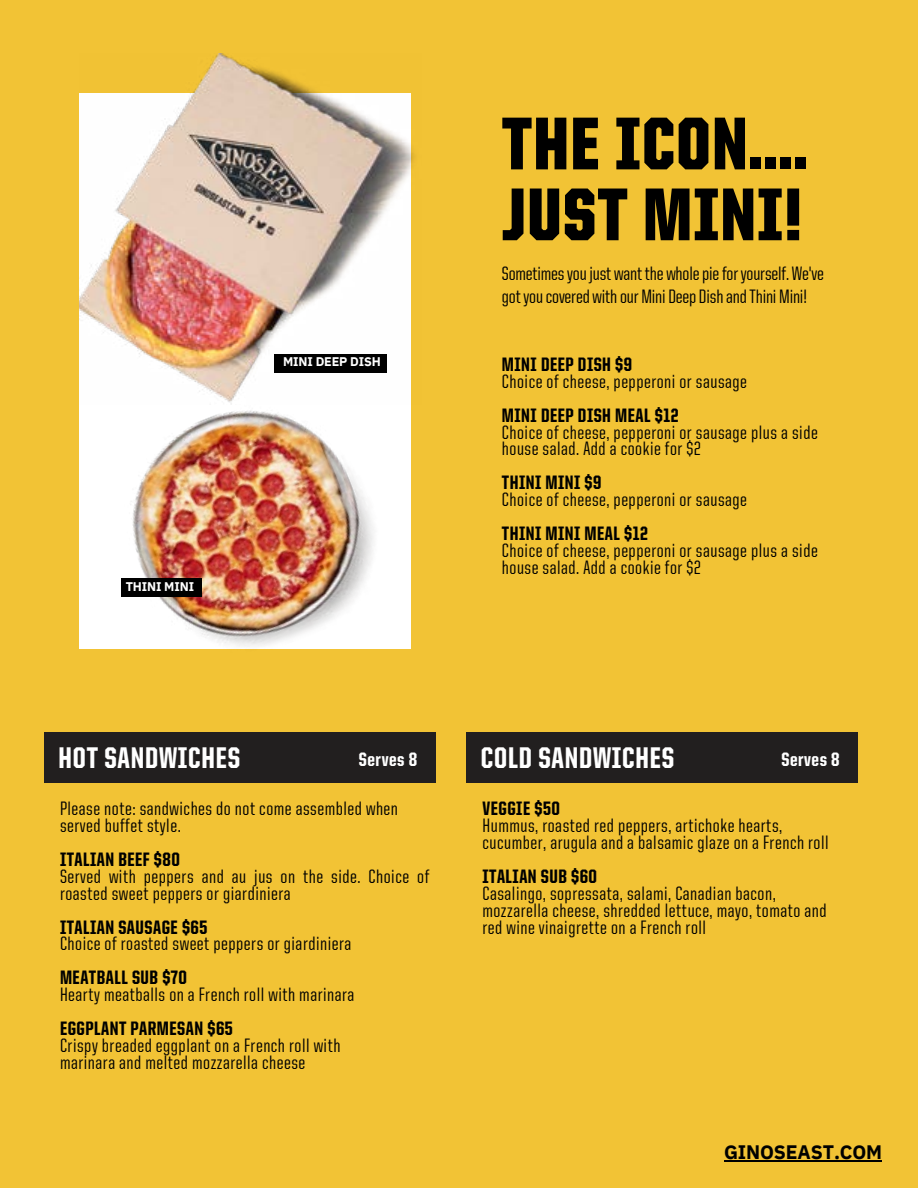
<style>
.page{position:relative;width:918px;height:1188px;background:#f2c335}
.page>*{position:absolute;margin:0;border:0;box-sizing:border-box;transform-origin:0 0}
.t1{font:900 75px/70.8px "United Sans Cond";letter-spacing:.02em;color:#000}
.t2{font:800 30px "United Sans Cond";letter-spacing:.025em;color:#fff}
.t3{font:500 19.5px/16.8px "United Sans Cond";letter-spacing:.025em;color:#000}
.t4{font:800 19.5px "United Sans Cond";letter-spacing:.025em;color:#000}
.t5{font:500 19.5px/22.5px "United Sans Cond";letter-spacing:-.01em;color:#000}
.t6{font:800 19.5px "United Sans Cond";letter-spacing:.025em;color:#fff}
.t7{font:700 19.5px "IBM Plex Sans";letter-spacing:-.01em;color:#000}
.t8{font:700 12.6px "IBM Plex Sans";letter-spacing:-.01em;color:#fff}
</style>
<div class="page">
<img style="left:94px;top:405px;width:317px;height:244px">
<img style="left:80px;top:54px;width:335px;height:351px">
<div style="left:121px;top:579px;width:80px;height:18px;background:#000"></div>
<div style="left:44px;top:732px;width:392px;height:51px;background:#221f1f"></div>
<div style="left:274px;top:354px;width:113px;height:19px;background:#000"></div>
<div style="left:467px;top:732px;width:391px;height:51px;background:#221f1f"></div>
<hr style="left:724px;top:1160px;width:158px;height:1px;background:#000">
<p class="t8" style="left:126px;top:578px;width:70px">THINI MINI</p>
<p class="t8" style="left:283px;top:353px;width:99px">MINI DEEP DISH</p>
<h1 class="t1" style="left:502px;top:114px;width:307px">THE ICON....<br>JUST MINI!</h1>
<p class="t5" style="left:502px;top:264px;width:323px">Sometimesyoujust want the wholepieforyourself. We've gotyoucovered withourMiniDeepDishandThiniMini!</p>
<p class="t4" style="left:502px;top:356px;width:132px">MINI DEEP DISH $9</p>
<p class="t3" style="left:502px;top:374px;width:247px">Choice of cheese, pepperoni or sausage</p>
<p class="t4" style="left:502px;top:407px;width:178px">MINI DEEP DISH MEAL $12</p>
<p class="t3" style="left:502px;top:425px;width:317px">Choice of cheese, pepperoni or sausage plus a side house salad. Add a cookie for $2</p>
<p class="t4" style="left:502px;top:474px;width:101px">THINI MINI $9</p>
<p class="t3" style="left:502px;top:493px;width:247px">Choice of cheese, pepperoni or sausage</p>
<p class="t4" style="left:502px;top:525px;width:147px">THINI MINI MEAL $12</p>
<p class="t3" style="left:502px;top:543px;width:317px">Choice of cheese, pepperoni or sausage plus a side house salad. Add a cookie for $2</p>
<h2 class="t2" style="left:59px;top:745px;width:183px">HOT SANDWICHES</h2>
<h2 class="t2" style="left:481px;top:745px;width:195px">COLD SANDWICHES</h2>
<p class="t6" style="left:359px;top:751px;width:60px">Serves 8</p>
<p class="t3" style="left:60px;top:802px;width:340px">Please note: sandwiches do not come assembled when served buffet style.</p>
<p class="t4" style="left:60px;top:851px;width:122px">ITALIAN BEEF $80</p>
<p class="t3" style="left:60px;top:869px;width:371px">Served with peppers and au jus on the side. Choice of roasted sweet peppers or giardiniera</p>
<p class="t4" style="left:60px;top:919px;width:149px">ITALIAN SAUSAGE $65</p>
<p class="t3" style="left:60px;top:937px;width:293px">Choice of roasted sweet peppers or giardiniera</p>
<p class="t4" style="left:60px;top:969px;width:129px">MEATBALL SUB $70</p>
<p class="t3" style="left:60px;top:988px;width:296px">Hearty meatballs on a French roll with marinara</p>
<p class="t4" style="left:60px;top:1020px;width:174px">EGGPLANT PARMESAN $65</p>
<p class="t3" style="left:60px;top:1038px;width:282px">Crispy breaded eggplant on a French roll with marinara and melted mozzarella cheese</p>
<p class="t6" style="left:781px;top:751px;width:60px">Serves 8</p>
<p class="t4" style="left:482px;top:801px;width:79px">VEGGIE $50</p>
<p class="t3" style="left:482px;top:819px;width:348px">Hummus, roasted red peppers, artichoke hearts, cucumber, arugula and a balsamic glaze on a French roll</p>
<p class="t4" style="left:482px;top:868px;width:116px">ITALIAN SUB $60</p>
<p class="t3" style="left:482px;top:886px;width:346px">Casalingo, sopressata, salami, Canadian bacon, mozzarella cheese, shredded lettuce, mayo, tomato and red wine vinaigrette on a French roll</p>
<p class="t7" style="left:724px;top:1139px;width:160px">GINOSEAST.COM</p>
</div>
